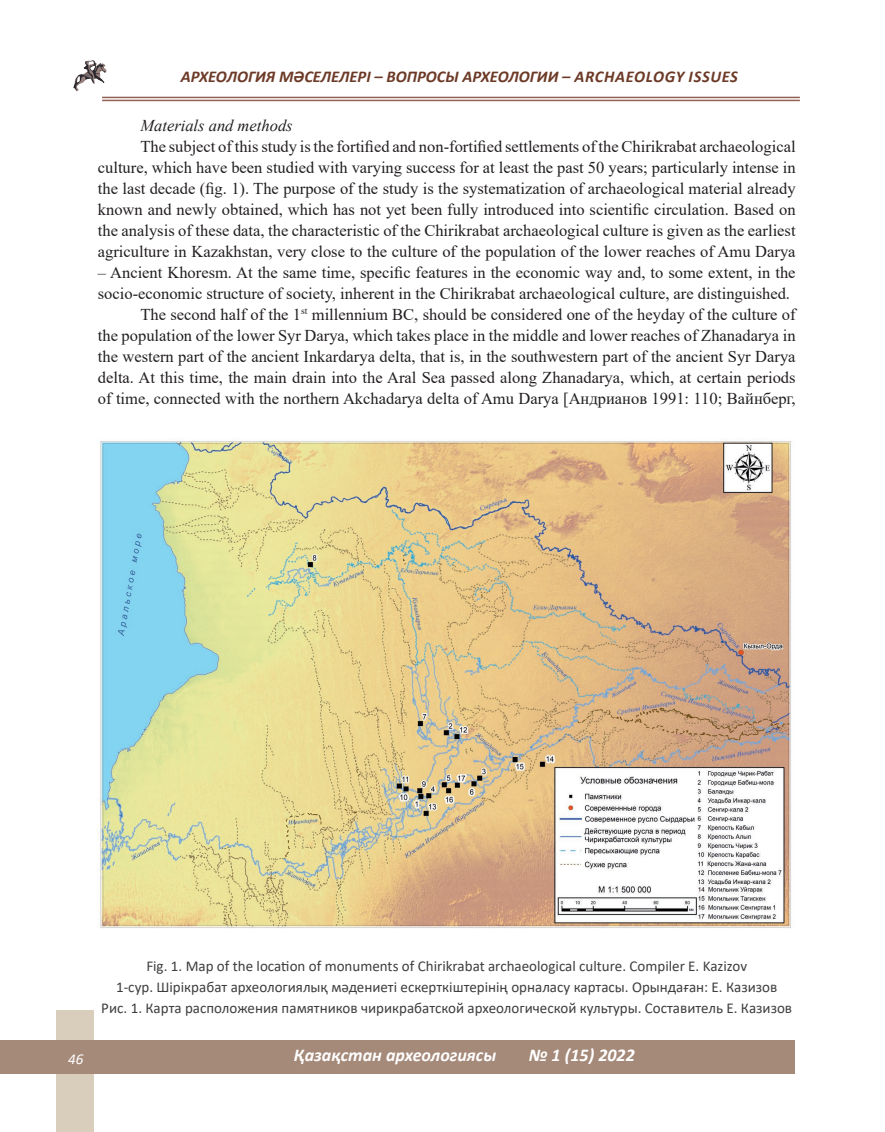
<style>
.page{position:relative;width:885px;height:1132px;background:#fff}
.page>*{position:absolute;margin:0;border:0;box-sizing:border-box;transform-origin:0 0}
.t1{font:italic 700 18px "Calibri";color:#fff}
.t2{font:16.5px/21px "Times New Roman";color:#231f20;text-align:justify}
.t3{font:italic 700 16.5px "Calibri";color:#6c3a27}
.t4{font:italic 16.5px "Times New Roman";color:#231f20}
.t5{font:15px/21px "Calibri";color:#3e3e3f;text-align:center}
.t6{font:italic 15px "Calibri";color:#fff}
</style>
<div class="page">
<img style="left:73px;top:60px;width:34px;height:32px">
<hr style="left:102px;top:97px;width:697px;height:1px;background:#906154">
<hr style="left:102px;top:100px;width:697px;height:1px;background:#906154">
<div style="left:56px;top:1010px;width:38px;height:121px;background:#d9cdbb"></div>
<div style="left:0;top:1040px;width:884px;height:33px;background:#a58979"></div>
<div style="left:795px;top:1022px;width:89px;height:68px;background:#fff"></div>
<img style="left:100px;top:438px;width:691px;height:491px">
<p class="t3" style="left:181px;top:65px;width:558px">АРХЕОЛОГИЯ МӘСЕЛЕЛЕРІ – ВОПРОСЫ АРХЕОЛОГИИ – ARCHAEOLOGY ISSUES</p>
<p class="t4" style="left:140px;top:114px;width:154px">Materials and methods</p>
<p class="t2" style="left:98px;top:135px;width:699px;text-indent:43px">The subject of this study is the fortified and non-fortified settlements of the Chirikrabat archaeological culture, which have been studied with varying success for at least the past 50 years; particularly intense in the last decade (fig. 1). The purpose of the study is the systematization of archaeological material already known and newly obtained, which has not yet been fully introduced into scientific circulation. Based on the analysis of these data, the characteristic of the Chirikrabat archaeological culture is given as the earliest agriculture in Kazakhstan, very close to the culture of the population of the lower reaches of Amu Darya</p>
<p class="t2" style="left:98px;top:261px;width:699px">– Ancient Khoresm. At the same time, specific features in the economic way and, to some extent, in the</p>
<p class="t2" style="left:98px;top:282px;width:693px">socio-economic structure of society, inherent in the Chirikrabat archaeological culture, are distinguished.</p>
<p class="t2" style="left:140px;top:303px;width:656px">The second half of the 1<sup>st</sup> millennium BC, should be considered one of the heyday of the culture of</p>
<p class="t2" style="left:98px;top:324px;width:699px">the population of the lower Syr Darya, which takes place in the middle and lower reaches of Zhanadarya in</p>
<p class="t2" style="left:98px;top:345px;width:699px">the western part of the ancient Inkardarya delta, that is, in the southwestern part of the ancient Syr Darya</p>
<p class="t2" style="left:98px;top:366px;width:699px">delta. At this time, the main drain into the Aral Sea passed along Zhanadarya, which, at certain periods</p>
<p class="t2" style="left:98px;top:387px;width:699px">of time, connected with the northern Akchadarya delta of Amu Darya [Андрианов 1991: 110; Вайнберг,</p>
<p class="t5" style="left:101px;top:954px;width:692px">Fig. 1. Map of the location of monuments of Chirikrabat archaeological culture. Compiler E. Kazizov<br>1-сур. Шірікрабат археологиялық мәдениеті ескерткіштерінің орналасу картасы. Орындаған: Е. Казизов<br>Рис. 1. Карта расположения памятников чирикрабатской археологической культуры. Составитель Е. Казизов</p>
<p class="t6" style="left:68px;top:1048px;width:17px">46</p>
<p class="t1" style="left:294px;top:1042px;width:204px">ҚАЗАҚСТАН АРХЕОЛОГИЯСЫ</p>
<p class="t1" style="left:528px;top:1042px;width:108px">№ 1 (15) 2022</p>
</div>
